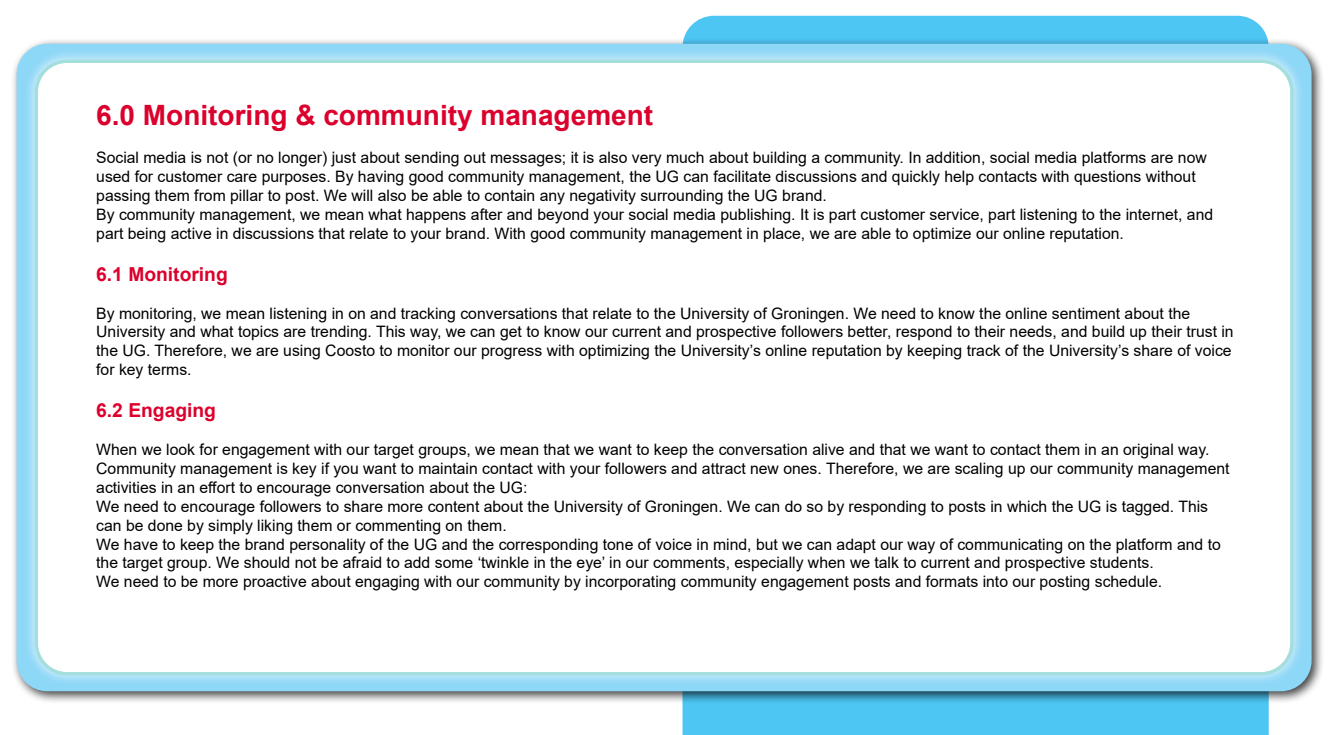
<style>
.page{position:relative;width:1330px;height:735px;background:#fff}
.page>*{position:absolute;margin:0;border:0;box-sizing:border-box;transform-origin:0 0}
.t1{font:700 28px "Arial";color:#dc002d}
.t2{font:700 19.25px "Arial";color:#dc002d}
.t3{font:15.75px/18.9px "Arial";color:#000}
</style>
<div class="page">
<div style="left:682px;top:16px;width:587px;height:719px;background:#4dc6f3"></div>
<div style="left:11px;top:38px;width:1314px;height:666px;background:#000;opacity:.75"></div>
<div style="left:17px;top:44px;width:1295px;height:647px;background:#8dd7f7;border-radius:31px"></div>
<div style="left:23px;top:48px;width:1282px;height:639px;background:#fff;opacity:.75"></div>
<div style="left:36px;top:61px;width:1256px;height:613px;background:#fff;border-radius:31px"></div>
<div style="left:35px;top:60px;width:1259px;height:616px;border:4px solid #a4dedd;border-radius:31px"></div>
<p class="t1" style="left:96px;top:96px;width:558px">6.0 Monitoring &amp; community management</p>
<p class="t3" style="left:96px;top:148px;width:1112px">Social media is not (or no longer) just about sending out messages; it is also very much about building a community. In addition, social media platforms are now used for customer care purposes. By having good community management, the UG can facilitate discussions and quickly help contacts with questions without passing them from pillar to post. We will also be able to contain any negativity surrounding the UG brand.</p>
<p class="t3" style="left:96px;top:205px;width:1119px">By community management, we mean what happens after and beyond your social media publishing. It is part customer service, part listening to the internet, and part being active in discussions that relate to your brand. With good community management in place, we are able to optimize our online reputation.</p>
<p class="t2" style="left:96px;top:260px;width:133px">6.1 Monitoring</p>
<p class="t3" style="left:96px;top:304px;width:1139px">By monitoring, we mean listening in on and tracking conversations that relate to the University of Groningen. We need to know the online sentiment about the University and what topics are trending. This way, we can get to know our current and prospective followers better, respond to their needs, and build up their trust in the UG. Therefore, we are using Coosto to monitor our progress with optimizing the University’s online reputation by keeping track of the University’s share of voice for key terms.</p>
<p class="t2" style="left:96px;top:397px;width:121px">6.2 Engaging</p>
<p class="t3" style="left:96px;top:440px;width:1135px">When we look for engagement with our target groups, we mean that we want to keep the conversation alive and that we want to contact them in an original way.<br>Community management is key if you want to maintain contact with your followers and attract new ones. Therefore, we are scaling up our community management activities in an effort to encourage conversation about the UG:</p>
<p class="t3" style="left:96px;top:497px;width:1113px">We need to encourage followers to share more content about the University of Groningen. We can do so by responding to posts in which the UG is tagged. This can be done by simply liking them or commenting on them.</p>
<p class="t3" style="left:96px;top:535px;width:1126px">We have to keep the brand personality of the UG and the corresponding tone of voice in mind, but we can adapt our way of communicating on the platform and to the target group. We should not be afraid to add some ‘twinkle in the eye’ in our comments, especially when we talk to current and prospective students.</p>
<p class="t3" style="left:96px;top:572px;width:1067px">We need to be more proactive about engaging with our community by incorporating community engagement posts and formats into our posting schedule.</p>
</div>
